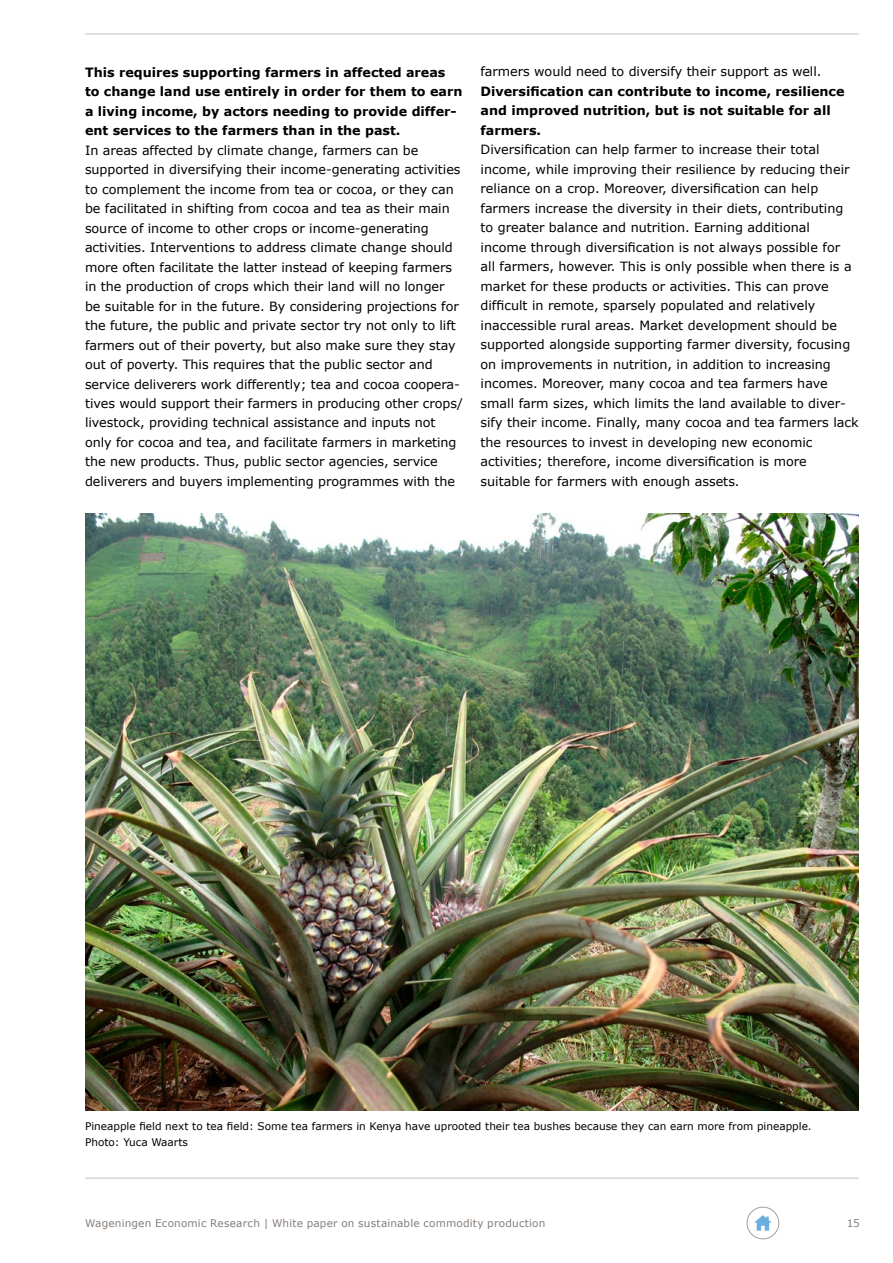
<style>
.page{position:relative;width:893px;height:1263px;background:#fff}
.page>*{position:absolute;margin:0;border:0;box-sizing:border-box;transform-origin:0 0}
.t1{font:12.75px/19.5px "Verdana";letter-spacing:-.005em;color:#000}
.t2{font:700 12.75px/19.5px "Verdana";color:#000}
.t3{font:10.5px/16.5px "Verdana";color:#000}
.t4{font:10.5px "Verdana";letter-spacing:.02em;color:#867d77}
</style>
<div class="page">
<hr style="left:85px;top:1177px;width:774px;height:2px;background:#dad5d0">
<hr style="left:85px;top:33px;width:774px;height:2px;background:#dad5d0">
<img style="left:85px;top:513px;width:774px;height:597px">
<svg style="left:754px;top:1215px;width:18px;height:16px"></svg>
<div style="left:747px;top:1207px;width:32px;height:32px;border:1px solid #aa9e96;border-radius:50%"></div>
<p class="t2" style="left:85px;top:62px;width:379px">This requires supporting farmers in affected areas to change land use entirely in order for them to earn a living income, by actors needing to provide differ&shy;ent services to the farmers than in the past.</p>
<p class="t1" style="left:85px;top:140px;width:379px">In areas affected by climate change, farmers can be supported in diversifying their income-generating activities to complement the income from tea or cocoa, or they can be facilitated in shifting from cocoa and tea as their main source of income to other crops or income-generating activities. Interventions to address climate change should more often facilitate the latter instead of keeping farmers in the production of crops which their land will no longer be suitable for in the future. By considering projections for the future, the public and private sector try not only to lift farmers out of their poverty, but also make sure they stay out of poverty. This requires that the public sector and service deliverers work differently; tea and cocoa coopera&shy;tives would support their farmers in producing other crops/ livestock, providing technical assistance and inputs not only for cocoa and tea, and facilitate farmers in marketing the new products. Thus, public sector agencies, service deliverers and buyers implementing programmes with the</p>
<p class="t1" style="left:480px;top:62px;width:342px">farmers would need to diversify their support as well.</p>
<p class="t2" style="left:480px;top:82px;width:366px">Diversification can contribute to income, resilience and improved nutrition, but is not suitable for all farmers.</p>
<p class="t1" style="left:480px;top:140px;width:380px">Diversification can help farmer to increase their total income, while improving their resilience by reducing their reliance on a crop. Moreover, diversification can help farmers increase the diversity in their diets, contributing to greater balance and nutrition. Earning additional income through diversification is not always possible for<br>all farmers, however. This is only possible when there is a market for these products or activities. This can prove difficult in remote, sparsely populated and relatively inaccessible rural areas. Market development should be supported alongside supporting farmer diversity, focusing on improvements in nutrition, in addition to increasing incomes. Moreover, many cocoa and tea farmers have small farm sizes, which limits the land available to diver&shy;sify their income. Finally, many cocoa and tea farmers lack the resources to invest in developing new economic activities; therefore, income diversification is more suitable for farmers with enough assets.</p>
<p class="t3" style="left:85px;top:1118px;width:728px">Pineapple field next to tea field: Some tea farmers in Kenya have uprooted their tea bushes because they can earn more from pineapple.<br>Photo: Yuca Waarts</p>
<p class="t4" style="left:85px;top:1217px;width:462px">Wageningen Economic Research | White paper on sustainable commodity production</p>
<p class="t4" style="left:847px;top:1217px;width:15px">15</p>
</div>
